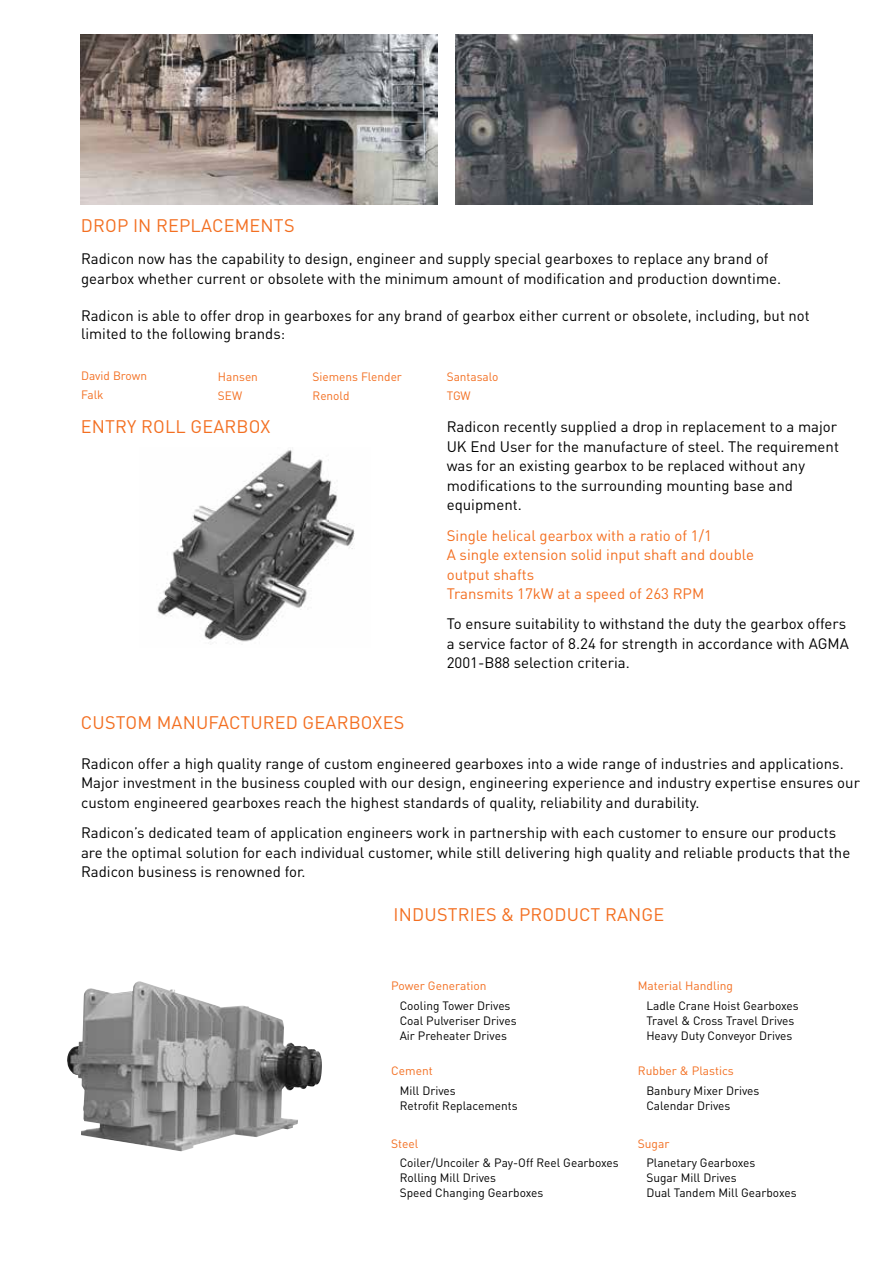
<style>
.page{position:relative;width:893px;height:1263px;background:#fff}
.page>*{position:absolute;margin:0;border:0;box-sizing:border-box;transform-origin:0 0}
.t1{font:18px "DIN Pro";letter-spacing:.01em;color:#f36f21}
.t2{font:15px/19.5px "DIN Pro";color:#000}
.t3{font:15px/19.5px "DIN Pro";color:#000101}
.t4{font:15px/19.5px "DIN Pro";color:#f36f21}
.t5{font:12px/15px "DIN Pro";color:#000}
.t6{font:12px/19.2px "DIN Pro";color:#f36f21}
</style>
<div class="page">
<img style="left:81px;top:34px;width:357px;height:170px">
<img style="left:455px;top:34px;width:357px;height:170px">
<img style="left:157px;top:449px;width:198px;height:193px">
<img style="left:67px;top:981px;width:255px;height:170px">
<p class="t1" style="left:81px;top:213px;width:215px">DROP IN REPLACEMENTS</p>
<p class="t2" style="left:81px;top:248px;width:702px">Radicon now has the capability to design, engineer and supply special gearboxes to replace any brand of gearbox whether current or obsolete with the minimum amount of modification and production downtime.</p>
<p class="t2" style="left:81px;top:306px;width:730px;line-height:18px">Radicon is able to offer drop in gearboxes for any brand of gearbox either current or obsolete, including, but not limited to the following brands:</p>
<p class="t6" style="left:81px;top:366px;width:68px">David Brown<br>Falk</p>
<p class="t6" style="left:218px;top:367px;width:42px">Hansen<br>SEW</p>
<p class="t6" style="left:313px;top:367px;width:91px">Siemens Flender<br>Renold</p>
<p class="t6" style="left:447px;top:367px;width:53px">Santasalo<br>TGW</p>
<p class="t1" style="left:81px;top:415px;width:191px">ENTRY ROLL GEARBOX</p>
<p class="t3" style="left:447px;top:417px;width:394px">Radicon recently supplied a drop in replacement to a major UK End User for the manufacture of steel. The requirement was for an existing gearbox to be replaced without any modifications to the surrounding mounting base and equipment.</p>
<p class="t4" style="left:447px;top:525px;width:309px">Single helical gearbox with a ratio of 1/1<br>A single extension solid input shaft and double output shafts<br>Transmits 17kW at a speed of 263 RPM</p>
<p class="t3" style="left:447px;top:613px;width:404px">To ensure suitability to withstand the duty the gearbox offers a service factor of 8.24 for strength in accordance with AGMA<br>2001-B88 selection criteria.</p>
<p class="t1" style="left:81px;top:710px;width:325px">CUSTOM MANUFACTURED GEARBOXES</p>
<p class="t2" style="left:81px;top:753px;width:780px">Radicon offer a high quality range of custom engineered gearboxes into a wide range of industries and applications.<br>Major investment in the business coupled with our design, engineering experience and industry expertise ensures our custom engineered gearboxes reach the highest standards of quality, reliability and durability.</p>
<p class="t2" style="left:81px;top:822px;width:771px">Radicon’s dedicated team of application engineers work in partnership with each customer to ensure our products are the optimal solution for each individual customer, while still delivering high quality and reliable products that the<br>Radicon business is renowned for.</p>
<p class="t1" style="left:394px;top:902px;width:272px">INDUSTRIES &amp; PRODUCT RANGE</p>
<p class="t6" style="left:391px;top:976px;width:97px">Power Generation</p>
<p class="t5" style="left:400px;top:997px;width:118px">Cooling Tower Drives<br>Coal Pulveriser Drives<br>Air Preheater Drives</p>
<p class="t6" style="left:391px;top:1061px;width:43px">Cement</p>
<p class="t5" style="left:400px;top:1082px;width:120px">Mill Drives<br>Retrofit Replacements</p>
<p class="t6" style="left:391px;top:1133px;width:29px">Steel</p>
<p class="t5" style="left:400px;top:1155px;width:221px">Coiler/Uncoiler &amp; Pay-Off Reel Gearboxes<br>Rolling Mill Drives<br>Speed Changing Gearboxes</p>
<p class="t6" style="left:638px;top:976px;width:97px">Material Handling</p>
<p class="t5" style="left:646px;top:997px;width:154px">Ladle Crane Hoist Gearboxes<br>Travel &amp; Cross Travel Drives<br>Heavy Duty Conveyor Drives</p>
<p class="t6" style="left:638px;top:1061px;width:98px">Rubber &amp; Plastics</p>
<p class="t5" style="left:646px;top:1082px;width:115px">Banbury Mixer Drives<br>Calendar Drives</p>
<p class="t6" style="left:638px;top:1133px;width:33px">Sugar</p>
<p class="t5" style="left:646px;top:1155px;width:152px">Planetary Gearboxes<br>Sugar Mill Drives<br>Dual Tandem Mill Gearboxes</p>
</div>
